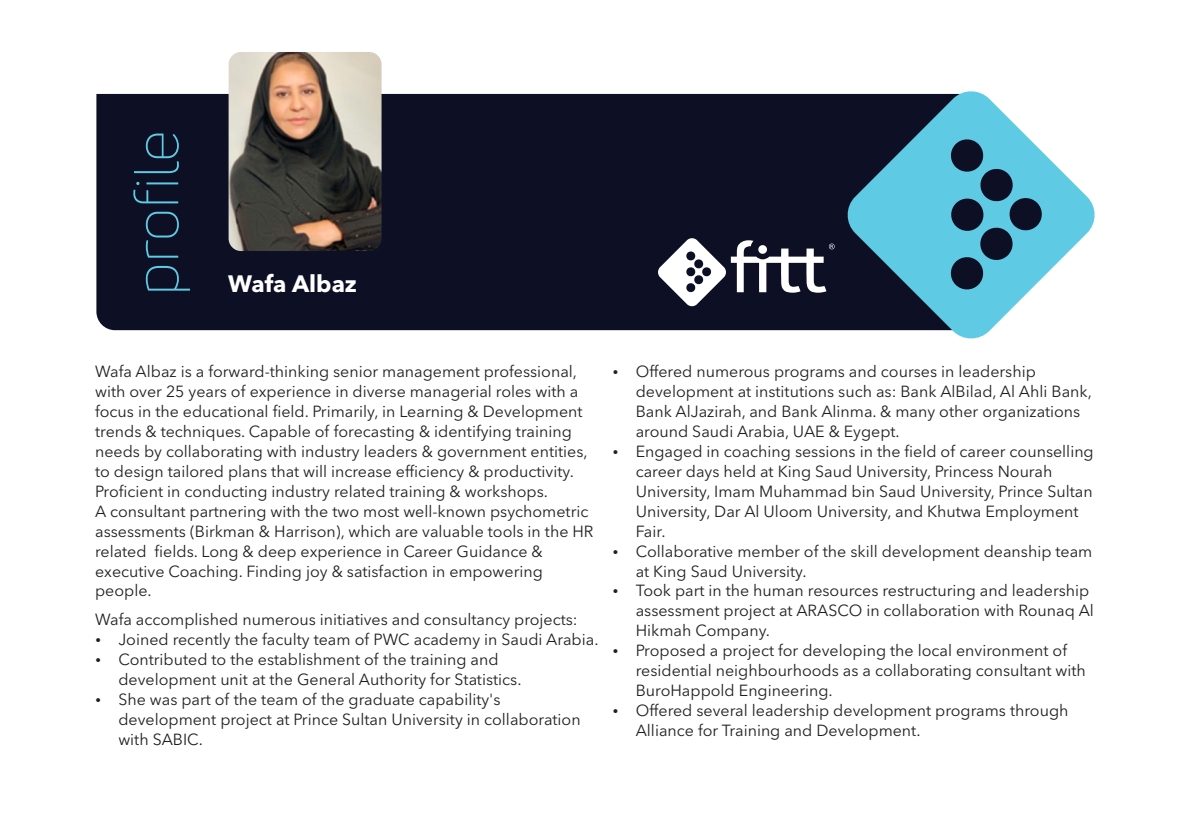
<style>
.page{position:relative;width:1191px;height:840px;background:#fff}
.page>*{position:absolute;margin:0;border:0;box-sizing:border-box;transform-origin:0 0}
.t1{font:300 61.8px "Uni Neue";color:#5fcae3}
.t2{font:700 23.4px "Avenir Next LT Pro";color:#fff}
.t3{font:16px/20px "Avenir Next LT Pro";color:#231f20}
</style>
<div class="page">
<div style="left:96px;top:94px;width:749px;height:236px;background:#0d1024"></div>
<img style="left:229px;top:52px;width:152px;height:199px;border-radius:12px">
<svg style="left:845px;top:91px;width:250px;height:248px"></svg>
<svg style="left:949px;top:138px;width:94px;height:153px;background:#458ba2"></svg>
<svg style="left:657px;top:237px;width:177px;height:70px"></svg>
<h1 class="t1" style="left:132px;top:295px;width:166px;rotate:-90deg">profile</h1>
<h2 class="t2" style="left:228px;top:274px;width:130px">Wafa Albaz</h2>
<p class="t3" style="left:95px;top:363px;width:500px">Wafa Albaz is a forward-thinking senior management professional, with over 25 years of experience in diverse managerial roles with a focus in the educational field. Primarily, in Learning &amp; Development trends &amp; techniques. Capable of forecasting &amp; identifying training needs by collaborating with industry leaders &amp; government entities, to design tailored plans that will increase efficiency &amp; productivity.<br>Proficient in conducting industry related training &amp; workshops.<br>A consultant partnering with the two most well-known psychometric assessments (Birkman &amp; Harrison), which are valuable tools in the HR related fields. Long &amp; deep experience in Career Guidance &amp; executive Coaching. Finding joy &amp; satisfaction in empowering people.</p>
<p class="t3" style="left:95px;top:610px;width:484px">Wafa accomplished numerous initiatives and consultancy projects:</p>
<p class="t3" style="left:118px;top:630px;width:481px">Joined recently the faculty team of PWC academy in Saudi Arabia.<br>Contributed to the establishment of the training and development unit at the General Authority for Statistics.</p>
<p class="t3" style="left:118px;top:690px;width:464px">She was part of the team of the graduate capability's development project at Prince Sultan University in collaboration with SABIC.</p>
<p class="t3" style="left:635px;top:363px;width:457px">Offered numerous programs and courses in leadership development at institutions such as: Bank AlBilad, Al Ahli Bank, Bank AlJazirah, and Bank Alinma. &amp; many other organizations around Saudi Arabia, UAE &amp; Eygept.</p>
<p class="t3" style="left:636px;top:442px;width:459px">Engaged in coaching sessions in the field of career counselling career days held at King Saud University, Princess Nourah University, Imam Muhammad bin Saud University, Prince Sultan University, Dar Al Uloom University, and Khutwa Employment Fair.</p>
<p class="t3" style="left:636px;top:542px;width:459px">Collaborative member of the skill development deanship team at King Saud University.<br>Took part in the human resources restructuring and leadership assessment project at ARASCO in collaboration with Rounaq Al Hikmah Company.</p>
<p class="t3" style="left:636px;top:641px;width:451px">Proposed a project for developing the local environment of residential neighbourhoods as a collaborating consultant with BuroHappold Engineering.<br>Offered several leadership development programs through Alliance for Training and Development.</p>
</div>
